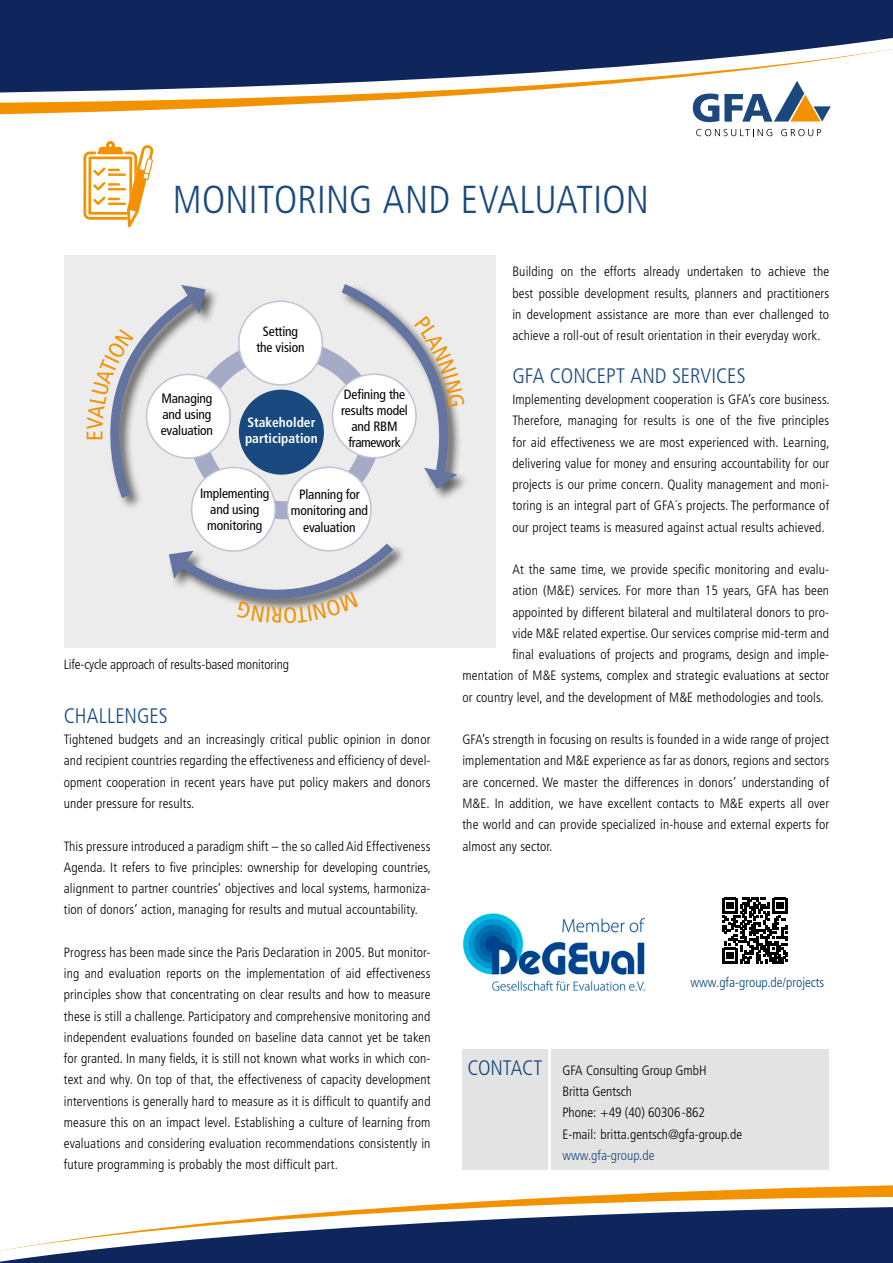
<style>
.page{position:relative;width:893px;height:1263px;background:#fff}
.page>*{position:absolute;margin:0;border:0;box-sizing:border-box;transform-origin:0 0}
.t1{font:300 condensed 39px "Frutiger LT Std";letter-spacing:.005em;color:#19497e}
.t2{font:condensed 22.5px "Frutiger LT Std";color:#f39100}
.t3{font:300 condensed 21px "Frutiger LT Std";color:#19497e}
.t4{font:300 condensed 13.5px/21.3px "Frutiger LT Std";letter-spacing:.01em;color:#000;text-align:justify}
.t5{font:condensed 13.5px/16.2px "Frutiger LT Std";letter-spacing:-.01em;color:#000;text-align:center}
.t6{font:300 condensed 13.5px "Frutiger LT Std";letter-spacing:-.01em;color:#000}
.t7{font:300 condensed 13.5px "Frutiger LT Std";color:#004777}
.t8{font:700 condensed 13.5px/16.2px "Frutiger LT Std";color:#fff}
.t9{font:300 condensed 13.5px "Frutiger LT Std";color:#19497e}
.s1{font-size:21px;color:#19497e}
</style>
<div class="page">
<img style="left:463px;top:913px;width:182px;height:78px">
<div style="left:462px;top:1049px;width:85px;height:120px;background:#e3e3e3"></div>
<div style="left:552px;top:1049px;width:277px;height:120px;background:#e3e3e3"></div>
<svg style="left:696px;top:129px;width:76px;height:7px"></svg>
<svg style="left:781px;top:129px;width:40px;height:7px"></svg>
<svg style="left:694px;top:115px;width:132px;height:7px"></svg>
<div style="left:64px;top:255px;width:431px;height:392px;background:#ececed"></div>
<div style="left:167px;top:542px;width:240px;height:71px;background:#000;opacity:.6"></div>
<div style="left:108px;top:283px;width:111px;height:228px;background:#000;opacity:.6"></div>
<div style="left:340px;top:283px;width:130px;height:219px;background:#000;opacity:.6"></div>
<div style="left:239px;top:301px;width:83px;height:84px;background:#fff;border-radius:50%"></div>
<div style="left:238px;top:300px;width:85px;height:86px;border:2px solid #c0c2d7;border-radius:50%"></div>
<div style="left:239px;top:390px;width:85px;height:85px;background:#19497e;border-radius:50%"></div>
<div style="left:147px;top:374px;width:83px;height:84px;background:#fff;border-radius:50%"></div>
<div style="left:192px;top:467px;width:83px;height:84px;background:#fff;border-radius:50%"></div>
<div style="left:191px;top:467px;width:85px;height:85px;border:2px solid #c0c2d7;border-radius:50%"></div>
<div style="left:287px;top:467px;width:84px;height:84px;background:#fff;border-radius:50%"></div>
<div style="left:287px;top:466px;width:85px;height:85px;border:2px solid #c0c2d7;border-radius:50%"></div>
<svg style="left:83px;top:141px;width:70px;height:86px"></svg>
<svg style="left:722px;top:897px;width:66px;height:66px"></svg>
<svg style="left:0;top:103px;width:831px;height:12px"></svg>
<svg style="left:0;top:93px;width:810px;height:10px"></svg>
<svg style="left:0;top:0;width:893px;height:93px;fill:#0f265c"></svg>
<svg style="left:565px;top:1185px;width:328px;height:12px;fill:#f39200"></svg>
<svg style="left:397px;top:1197px;width:484px;height:10px"></svg>
<svg style="left:0;top:1207px;width:893px;height:56px;fill:#0f265c"></svg>
<svg style="left:334px;top:283px;width:135px;height:206px"></svg>
<svg style="left:108px;top:283px;width:101px;height:222px"></svg>
<svg style="left:167px;top:538px;width:232px;height:75px"></svg>
<h1 class="t1" style="left:173px;top:177px;width:478px">MONITORING AND EVALUATION</h1>
<h2 class="t2" style="left:82px;top:441px;width:12px;rotate:-90deg">E</h2>
<p class="t5" style="left:256px;top:324px;width:50px">Setting the vision</p>
<p class="t5" style="left:161px;top:390px;width:54px;text-align:left">Managing and using evaluation</p>
<p class="t5" style="left:341px;top:386px;width:68px">Defining the results model and RBM framework</p>
<p class="t8" style="left:245px;top:414px;width:74px">Stakeholder participation</p>
<p class="t5" style="left:200px;top:485px;width:71px">Implementing and using monitoring</p>
<p class="t5" style="left:291px;top:486px;width:78px">Planning for monitoring and evaluation</p>
<p class="t6" style="left:64px;top:657px;width:227px">Life-cycle approach of results-based monitoring</p>
<h3 class="t3" style="left:64px;top:704px;width:106px">CHALLENGES</h3>
<p class="t4" style="left:64px;top:729px;width:368px">Tightened budgets and an increasingly critical public opinion in donor and recipient countries regarding the effectiveness and efficiency of devel&shy;opment cooperation in recent years have put policy makers and donors under pressure for results.</p>
<p class="t4" style="left:64px;top:835px;width:369px">This pressure introduced a paradigm shift – the so called Aid Effectiveness Agenda. It refers to five principles: ownership for developing countries, alignment to partner countries’ objectives and local systems, harmoniza&shy;tion of donors’ action, managing for results and mutual accountability.</p>
<p class="t4" style="left:64px;top:942px;width:368px">Progress has been made since the Paris Declaration in 2005. But monitor&shy;ing and evaluation reports on the implementation of aid effectiveness principles show that concentrating on clear results and how to measure these is still a challenge. Participatory and comprehensive monitoring and independent evaluations founded on baseline data cannot yet be taken for granted. In many fields, it is still not known what works in which con&shy;text and why. On top of that, the effectiveness of capacity development interventions is generally hard to measure as it is difficult to quantify and measure this on an impact level. Establishing a culture of learning from evaluations and considering evaluation recommendations consistently in future programming is probably the most difficult part.</p>
<p class="t4" style="left:512px;top:261px;width:318px">Building on the efforts already undertaken to achieve the best possible development results, planners and practitioners in development assistance are more than ever challenged to achieve a roll-out of result orientation in their everyday work.</p>
<h3 class="t3" style="left:512px;top:364px;width:235px">GFA CONCEPT AND SERVICES</h3>
<p class="t4" style="left:512px;top:389px;width:319px">Implementing development cooperation is GFA’s core business.<br>Therefore, managing for results is one of the five principles for aid effectiveness we are most experienced with. Learning, delivering value for money and ensuring accountability for our projects is our prime concern. Quality management and moni&shy;toring is an integral part of GFA´s projects. The performance of our project teams is measured against actual results achieved.</p>
<p class="t4" style="left:512px;top:559px;width:318px">At the same time, we provide specific monitoring and evalu-</p>
<p class="t4" style="left:512px;top:580px;width:318px">ation (M&amp;E) services. For more than 15 years, GFA has been</p>
<p class="t4" style="left:512px;top:601px;width:318px">appointed by different bilateral and multilateral donors to pro-</p>
<p class="t4" style="left:512px;top:623px;width:318px">vide M&amp;E related expertise. Our services comprise mid-term and</p>
<p class="t4" style="left:512px;top:644px;width:318px">final evaluations of projects and programs, design and imple-</p>
<p class="t4" style="left:462px;top:665px;width:368px">mentation of M&amp;E systems, complex and strategic evaluations at sector</p>
<p class="t4" style="left:462px;top:686px;width:363px">or country level, and the development of M&amp;E methodologies and tools.</p>
<p class="t4" style="left:462px;top:729px;width:368px">GFA’s strength in focusing on results is founded in a wide range of project implementation and M&amp;E experience as far as donors, regions and sectors are concerned. We master the differences in donors’ understanding of M&amp;E. In addition, we have excellent contacts to M&amp;E experts all over the world and can provide specialized in-house and external experts for almost any sector.</p>
<p class="t7" style="left:690px;top:975px;width:135px">www.gfa-group.de/projects</p>
<p class="t4" style="left:562px;top:1060px;width:181px;text-align:left;text-indent:-95px"><span class="s1">CONTACT</span> GFA Consulting Group GmbH<br>Britta Gentsch<br>Phone: +49 (40) 60306 -862<br>E-mail: britta.gentsch@gfa-group.de</p>
<p class="t9" style="left:562px;top:1147px;width:94px">www.gfa-group.de</p>
</div>
